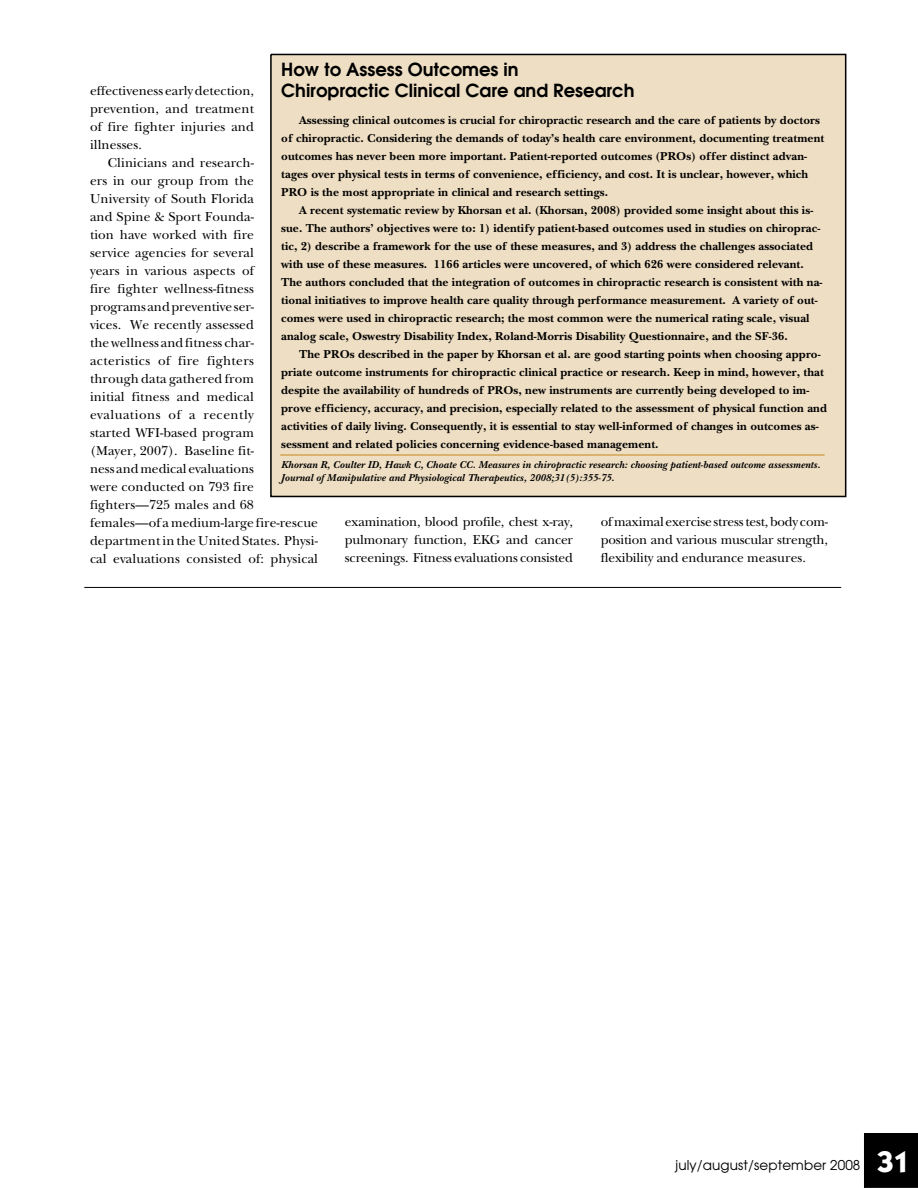
<style>
.page{position:relative;width:918px;height:1188px;background:#fff}
.page>*{position:absolute;margin:0;border:0;box-sizing:border-box;transform-origin:0 0}
.t1{font:700 30px "Itc Kabel";color:#fff}
.t2{font:600 18px/21px "Avant Garde";color:#000}
.t3{font:13.5px/18px "New Baskerville";letter-spacing:.01em;color:#000;text-align:justify}
.t4{font:13.5px "Avant Garde";letter-spacing:.01em;color:#000}
.t5{font:700 12px/18px "New Baskerville";letter-spacing:.01em;color:#000}
.t6{font:italic 700 10.5px/12.6px "New Baskerville";letter-spacing:.015em;color:#000}
</style>
<div class="page">
<div style="left:864px;top:1134px;width:54px;height:54px;background:#000"></div>
<div style="left:271px;top:54px;width:575px;height:442px;background:#eedec3"></div>
<div style="left:270px;top:54px;width:576px;height:443px;border:2px solid #000"></div>
<hr style="left:280px;top:454px;width:545px;height:2px;background:#d2a554">
<hr style="left:84px;top:587px;width:757px;height:1px;background:#000">
<h2 class="t2" style="left:281px;top:60px;width:355px">How to Assess Outcomes in<br>Chiropractic Clinical Care and Research</h2>
<p class="t5" style="left:281px;top:113px;width:545px;text-indent:18px">Assessing clinical outcomes is crucial for chiropractic research and the care of patients by doctors of chiropractic. Considering the demands of today’s health care environment, documenting treatment outcomes has never been more important. Patient-reported outcomes (PROs) offer distinct advan&shy;tages over physical tests in terms of convenience, efficiency, and cost. It is unclear, however, which PRO is the most appropriate in clinical and research settings.</p>
<p class="t5" style="left:281px;top:203px;width:543px;text-indent:18px">A recent systematic review by Khorsan et al. (Khorsan, 2008) provided some insight about this is&shy;sue. The authors’ objectives were to: 1) identify patient-based outcomes used in studies on chiroprac&shy;tic, 2) describe a framework for the use of these measures, and 3) address the challenges associated with use of these measures. 1166 articles were uncovered, of which 626 were considered relevant.<br>The authors concluded that the integration of outcomes in chiropractic research is consistent with na&shy;tional initiatives to improve health care quality through performance measurement. A variety of out&shy;comes were used in chiropractic research; the most common were the numerical rating scale, visual analog scale, Oswestry Disability Index, Roland-Morris Disability Questionnaire, and the SF-36.</p>
<p class="t5" style="left:281px;top:347px;width:547px;text-indent:18px">The PROs described in the paper by Khorsan et al. are good starting points when choosing appro&shy;priate outcome instruments for chiropractic clinical practice or research. Keep in mind, however, that despite the availability of hundreds of PROs, new instruments are currently being developed to im&shy;prove efficiency, accuracy, and precision, especially related to the assessment of physical function and activities of daily living. Consequently, it is essential to stay well-informed of changes in outcomes as&shy;sessment and related policies concerning evidence-based management.</p>
<p class="t6" style="left:281px;top:460px;width:541px">Khorsan R, Coulter ID, Hawk C, Choate CC. Measures in chiropractic research: choosing patient-based outcome assessments.<br>Journal of Manipulative and Physiological Therapeutics, 2008;31(5):355-75.</p>
<p class="t3" style="left:345px;top:514px;width:230px">examination, blood profile, chest x-ray, pulmonary function, EKG and cancer screenings. Fitness evaluations consisted</p>
<p class="t3" style="left:601px;top:514px;width:229px">of maximal exercise stress test, body com&shy;position and various muscular strength, flexibility and endurance measures.</p>
<p class="t3" style="left:90px;top:83px;width:166px">effectiveness early detection, prevention, and treatment of fire fighter injuries and illnesses.</p>
<p class="t3" style="left:90px;top:155px;width:230px;text-align:left;text-indent:18px">Clinicians and research-<br>ers in our group from the<br>University of South Florida<br>and Spine &amp; Sport Founda-<br>tion have worked with fire<br>service agencies for several<br>years in various aspects of<br>fire fighter wellness-fitness<br>programs and preventive ser-<br>vices. We recently assessed<br>the wellness and fitness char-<br>acteristics of fire fighters<br>through data gathered from<br>initial fitness and medical evaluations of a recently<br>started WFI-based program<br>(Mayer, 2007). Baseline fit-<br>ness and medical evaluations<br>were conducted on 793 fire fighters—725 males and 68 females—of a medium-large fire-rescue department in the United States. Physi&shy;cal evaluations consisted of: physical</p>
<p class="t4" style="left:676px;top:1160px;width:186px">july/august/september 2008</p>
<h1 class="t1" style="left:877px;top:1150px;width:34px">31</h1>
</div>
